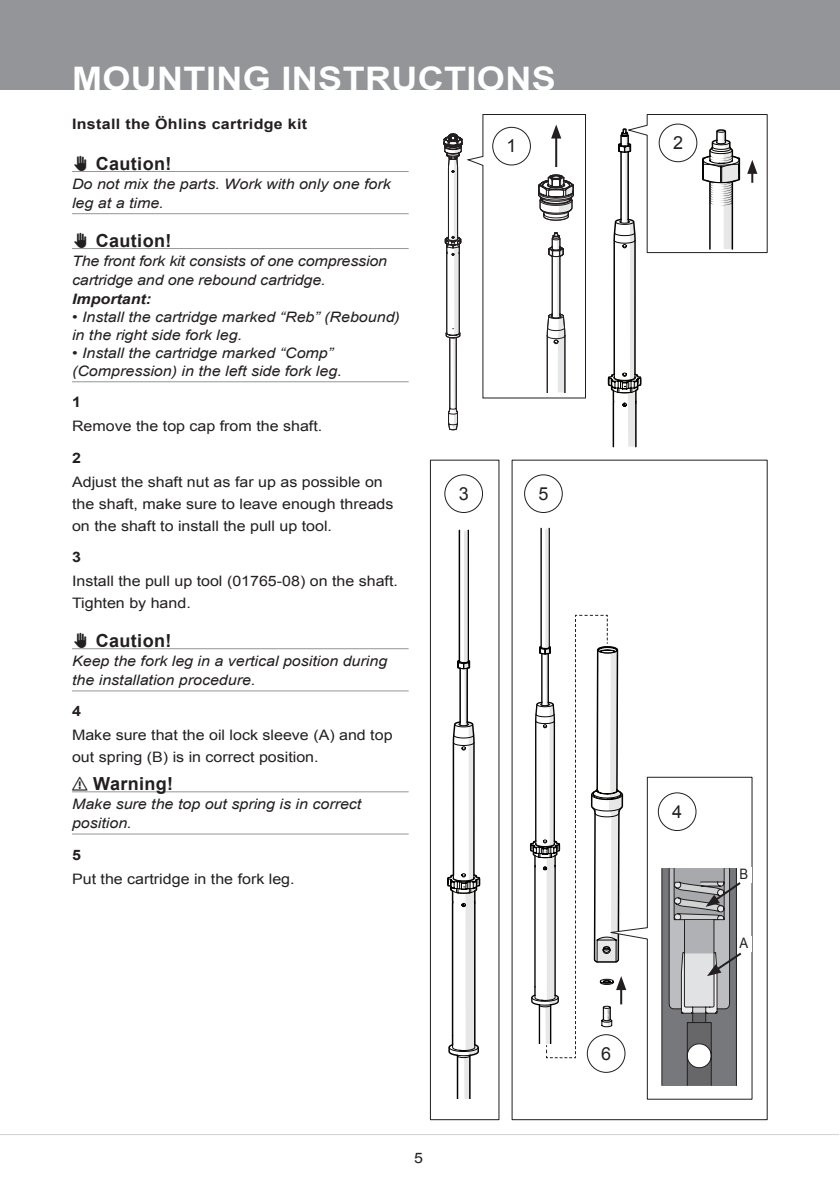
<style>
.page{position:relative;width:840px;height:1191px;background:#fff}
.page>*{position:absolute;margin:0;border:0;box-sizing:border-box;transform-origin:0 0}
.t1{font:700 32.4px "Arial";letter-spacing:.01em;color:#fff;scale:1.11 1}
.t2{font:700 18px "Arial";color:#231f20}
._10_Figure_no{font:18px "Arial";color:#231f20}
._9_Body_Type_Italic{font:italic 14.4px/19px "Arial";color:#231f20;scale:1.11 1}
._6_Body_type{font:14.4px/22px "Arial";color:#231f20;scale:1.11 1}
._7_Body_type_StepNo{font:700 14.4px "Arial";letter-spacing:.02em;color:#231f20;scale:1.11 1}
._11_Figure_Text{font:14.4px "Arial Narrow";color:#231f20;scale:1.11 1}
.s1{font-weight:700}
</style>
<div class="page">
<div style="left:0;top:0;width:839px;height:90px;background:#939598"></div>
<hr style="left:0;top:1134px;width:838px;height:1px;background:#d1d2d4">
<hr style="left:72px;top:171px;width:336px;height:1px;background:#939598">
<hr style="left:72px;top:213px;width:336px;height:1px;background:#939598">
<hr style="left:72px;top:248px;width:336px;height:1px;background:#939598">
<hr style="left:72px;top:381px;width:336px;height:1px;background:#939598">
<hr style="left:72px;top:648px;width:336px;height:1px;background:#939598">
<hr style="left:72px;top:690px;width:336px;height:1px;background:#939598">
<div style="left:429px;top:459px;width:70px;height:661px;border:1px solid #231f20"></div>
<div style="left:444px;top:474px;width:38px;height:39px;border:1px solid #231f20;border-radius:50%"></div>
<div style="left:524px;top:474px;width:38px;height:39px;border:1px solid #231f20;border-radius:50%"></div>
<div style="left:586px;top:1034px;width:39px;height:38px;border:1px solid #231f20;border-radius:50%"></div>
<svg style="left:443px;top:114px;width:143px;height:316px"></svg>
<svg style="left:607px;top:114px;width:160px;height:333px"></svg>
<svg style="left:447px;top:529px;width:33px;height:569px"></svg>
<svg style="left:604px;top:776px;width:148px;height:324px"></svg>
<svg style="left:530px;top:528px;width:96px;height:530px"></svg>
<div style="left:739px;top:936px;width:12px;height:16px;background:#fff"></div>
<div style="left:739px;top:867px;width:12px;height:16px;background:#fff"></div>
<svg style="left:661px;top:868px;width:82px;height:217px;background:#999a9c"></svg>
<div style="left:658px;top:793px;width:37px;height:37px;background:#fff;border-radius:50%"></div>
<div style="left:657px;top:792px;width:39px;height:39px;border:1px solid #231f20;border-radius:50%"></div>
<hr style="left:72px;top:791px;width:336px;height:1px;background:#939598">
<hr style="left:72px;top:833px;width:336px;height:1px;background:#939598">
<h1 class="t1" style="left:72px;top:57px;width:437px">MOUNTING INSTRUCTIONS</h1>
<p class="_7_Body_type_StepNo" style="left:72px;top:114px;width:213px">INSTALL THE ÖHLINS CARTRIDGE KIT</p>
<p class="t2" style="left:72px;top:151px;width:28px">✋✋CAUTION!</p>
<p class="_9_Body_Type_Italic" style="left:72px;top:174px;width:288px">Do not mix the parts. Work with only one fork leg at a time.</p>
<p class="t2" style="left:72px;top:228px;width:28px">✋✋CAUTION!</p>
<p class="_9_Body_Type_Italic" style="left:72px;top:251px;width:285px">The front fork kit consists of one compression cartridge and one rebound cartridge.<br><span class="s1">Important:</span></p>
<p class="_9_Body_Type_Italic" style="left:72px;top:308px;width:297px;line-height:18px">• Install the cartridge marked “Reb” (Rebound) in the right side fork leg.</p>
<p class="_9_Body_Type_Italic" style="left:72px;top:344px;width:244px;line-height:18px">• Install the cartridge marked “Comp” (Compression) in the left side fork leg.</p>
<p class="_7_Body_type_StepNo" style="left:72px;top:392px;width:10px">1</p>
<p class="_6_Body_type" style="left:72px;top:415px;width:227px">Remove the top cap from the shaft.</p>
<p class="_7_Body_type_StepNo" style="left:72px;top:448px;width:10px">2</p>
<p class="_6_Body_type" style="left:72px;top:470px;width:291px">Adjust the shaft nut as far up as possible on the shaft, make sure to leave enough threads on the shaft to install the pull up tool.</p>
<p class="_7_Body_type_StepNo" style="left:72px;top:547px;width:10px">3</p>
<p class="_6_Body_type" style="left:72px;top:570px;width:295px">Install the pull up tool (01765-08) on the shaft.<br>Tighten by hand.</p>
<p class="t2" style="left:72px;top:628px;width:28px">✋✋CAUTION!</p>
<p class="_9_Body_Type_Italic" style="left:72px;top:651px;width:285px">Keep the fork leg in a vertical position during the installation procedure.</p>
<p class="_7_Body_type_StepNo" style="left:72px;top:701px;width:10px">4</p>
<p class="_6_Body_type" style="left:72px;top:724px;width:290px">Make sure that the oil lock sleeve (A) and top out spring (B) is in correct position.</p>
<p class="_10_Figure_no" style="left:506px;top:134px;width:12px">1</p>
<p class="_10_Figure_no" style="left:672px;top:131px;width:12px">2</p>
<p class="_10_Figure_no" style="left:458px;top:482px;width:12px">3</p>
<p class="_10_Figure_no" style="left:538px;top:482px;width:12px">5</p>
<p class="t2" style="left:72px;top:771px;width:26px">⚠⚠WARNING!</p>
<p class="_9_Body_Type_Italic" style="left:72px;top:794px;width:262px">Make sure the top out spring is in correct position.</p>
<p class="_7_Body_type_StepNo" style="left:72px;top:845px;width:10px">5</p>
<p class="_6_Body_type" style="left:72px;top:868px;width:202px">Put the cartridge in the fork leg.</p>
<p class="_6_Body_type" style="left:414px;top:1147px;width:10px">5</p>
<p class="_10_Figure_no" style="left:671px;top:799px;width:12px">4</p>
<p class="_10_Figure_no" style="left:600px;top:1041px;width:12px">6</p>
<p class="_11_Figure_Text" style="left:739px;top:863px;width:9px">B</p>
<p class="_11_Figure_Text" style="left:739px;top:932px;width:9px">A</p>
</div>
